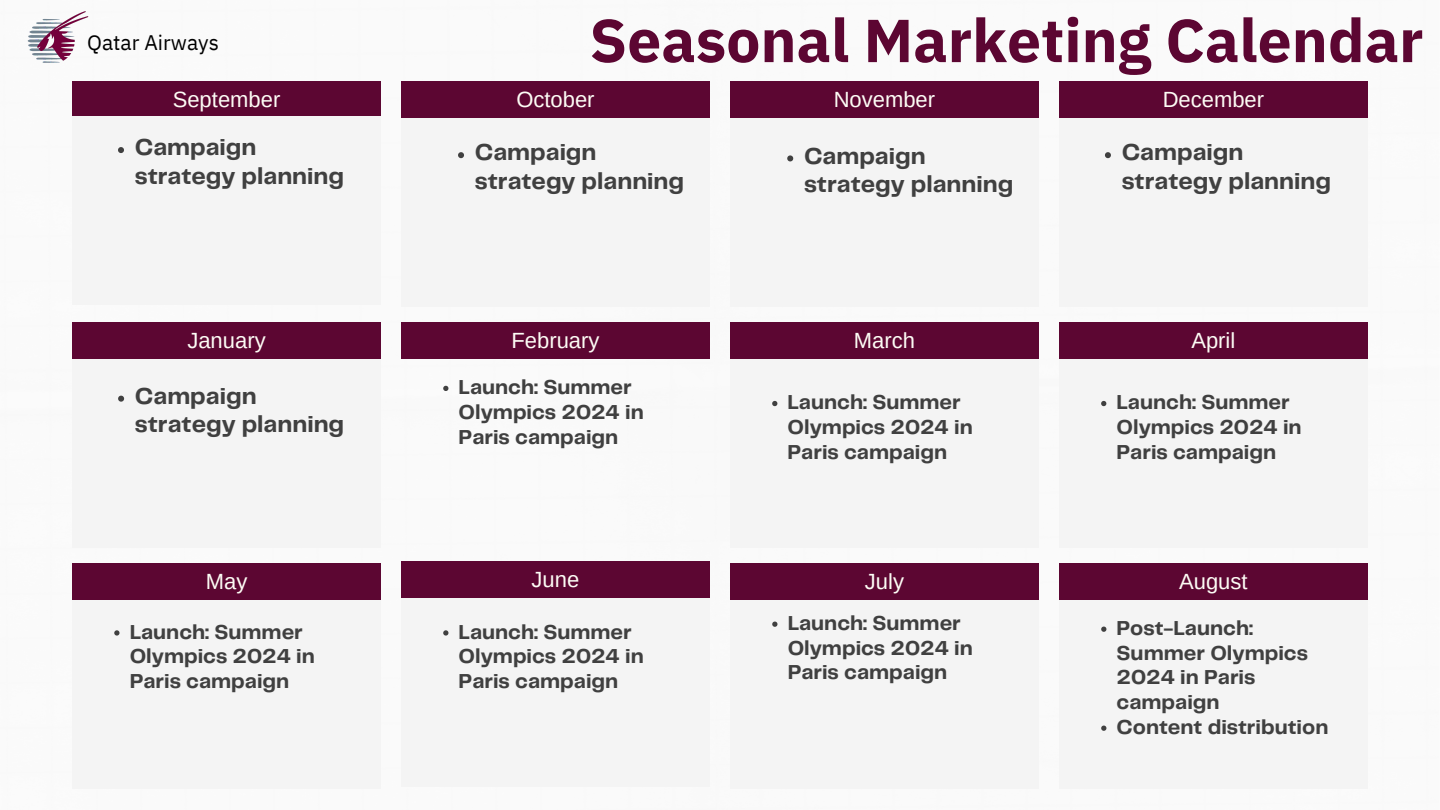
<style>
.page{position:relative;width:1440px;height:810px;background:#fff}
.page>*{position:absolute;margin:0;border:0;box-sizing:border-box;transform-origin:0 0}
.t1{font:700 60.6px "IBM Plex Sans";color:#5c0632}
.t2{font:700 24px/28.5px "Telegraf";color:#404040}
.t3{font:22px "Arimo";color:#fdfcf5}
.t4{font:700 21px/24.8px "Telegraf";color:#404040}
.t5{font:21px "IBM Plex Sans";color:#000}
</style>
<div class="page">
<div style="left:72px;top:81px;width:309px;height:37px;background:#5c0632"></div>
<div style="left:72px;top:116px;width:309px;height:189px;background:#f4f4f4"></div>
<svg style="left:118px;top:147px;width:6px;height:6px"></svg>
<div style="left:72px;top:322px;width:309px;height:37px;background:#5c0632"></div>
<div style="left:72px;top:359px;width:309px;height:189px;background:#f4f4f4"></div>
<div style="left:72px;top:563px;width:309px;height:37px;background:#5c0632"></div>
<div style="left:72px;top:600px;width:309px;height:189px;background:#f4f4f4"></div>
<div style="left:401px;top:322px;width:309px;height:37px;background:#5c0632"></div>
<svg style="left:443px;top:386px;width:5px;height:5px"></svg>
<div style="left:730px;top:81px;width:309px;height:37px;background:#5c0632"></div>
<div style="left:730px;top:118px;width:309px;height:189px;background:#f4f4f4"></div>
<div style="left:730px;top:322px;width:309px;height:37px;background:#5c0632"></div>
<div style="left:730px;top:359px;width:309px;height:189px;background:#f4f4f4"></div>
<div style="left:1059px;top:81px;width:309px;height:37px;background:#5c0632"></div>
<div style="left:1059px;top:118px;width:309px;height:189px;background:#f4f4f4"></div>
<div style="left:1059px;top:322px;width:309px;height:37px;background:#5c0632"></div>
<div style="left:1059px;top:359px;width:309px;height:189px;background:#f4f4f4"></div>
<div style="left:1059px;top:563px;width:309px;height:37px;background:#5c0632"></div>
<div style="left:1059px;top:600px;width:309px;height:189px;background:#f4f4f4"></div>
<div style="left:401px;top:81px;width:309px;height:37px;background:#5c0632"></div>
<div style="left:401px;top:118px;width:309px;height:189px;background:#f4f4f4"></div>
<div style="left:401px;top:561px;width:309px;height:37px;background:#5c0632"></div>
<div style="left:401px;top:598px;width:309px;height:189px;background:#f4f4f4"></div>
<div style="left:730px;top:563px;width:309px;height:37px;background:#5c0632"></div>
<div style="left:730px;top:600px;width:309px;height:189px;background:#f4f4f4"></div>
<img style="left:27px;top:11px;width:62px;height:52px">
<svg style="left:772px;top:401px;width:5px;height:5px"></svg>
<svg style="left:1101px;top:401px;width:5px;height:5px"></svg>
<svg style="left:114px;top:630px;width:6px;height:6px"></svg>
<svg style="left:443px;top:630px;width:5px;height:6px"></svg>
<svg style="left:772px;top:622px;width:5px;height:5px"></svg>
<svg style="left:458px;top:152px;width:6px;height:6px"></svg>
<svg style="left:787px;top:155px;width:6px;height:6px"></svg>
<svg style="left:1105px;top:152px;width:6px;height:6px"></svg>
<svg style="left:118px;top:396px;width:6px;height:6px"></svg>
<svg style="left:1101px;top:627px;width:5px;height:5px"></svg>
<svg style="left:1101px;top:726px;width:5px;height:5px"></svg>
<p class="t5" style="left:87px;top:28px;width:133px">Qatar Airways</p>
<p class="t3" style="left:173px;top:87px;width:109px">September</p>
<p class="t2" style="left:135px;top:134px;width:211px">Campaign strategy planning</p>
<p class="t3" style="left:187px;top:328px;width:80px">January</p>
<p class="t2" style="left:135px;top:383px;width:211px">Campaign strategy planning</p>
<p class="t3" style="left:206px;top:569px;width:43px">May</p>
<p class="t1" style="left:589px;top:0;width:836px">Seasonal Marketing Calendar</p>
<p class="t3" style="left:516px;top:87px;width:80px">October</p>
<p class="t3" style="left:834px;top:87px;width:103px">November</p>
<p class="t3" style="left:1163px;top:87px;width:103px">December</p>
<p class="t2" style="left:475px;top:139px;width:211px">Campaign strategy planning</p>
<p class="t2" style="left:804px;top:143px;width:211px">Campaign strategy planning</p>
<p class="t2" style="left:1122px;top:139px;width:211px">Campaign strategy planning</p>
<p class="t3" style="left:512px;top:328px;width:90px">February</p>
<p class="t4" style="left:459px;top:376px;width:187px">Launch: Summer<br>Olympics 2024 in<br>Paris campaign</p>
<p class="t3" style="left:854px;top:328px;width:63px">March</p>
<p class="t3" style="left:1191px;top:328px;width:45px">April</p>
<p class="t4" style="left:788px;top:391px;width:187px">Launch: Summer<br>Olympics 2024 in<br>Paris campaign</p>
<p class="t4" style="left:1117px;top:391px;width:187px">Launch: Summer<br>Olympics 2024 in<br>Paris campaign</p>
<p class="t3" style="left:532px;top:567px;width:49px">June</p>
<p class="t3" style="left:865px;top:569px;width:41px">July</p>
<p class="t3" style="left:1179px;top:569px;width:70px">August</p>
<p class="t4" style="left:130px;top:620px;width:187px">Launch: Summer<br>Olympics 2024 in<br>Paris campaign</p>
<p class="t4" style="left:459px;top:620px;width:187px">Launch: Summer<br>Olympics 2024 in<br>Paris campaign</p>
<p class="t4" style="left:788px;top:612px;width:187px">Launch: Summer<br>Olympics 2024 in<br>Paris campaign</p>
<p class="t4" style="left:1117px;top:617px;width:193px">Post-Launch:<br>Summer Olympics<br>2024 in Paris campaign</p>
<p class="t4" style="left:1117px;top:716px;width:213px">Content distribution</p>
</div>
